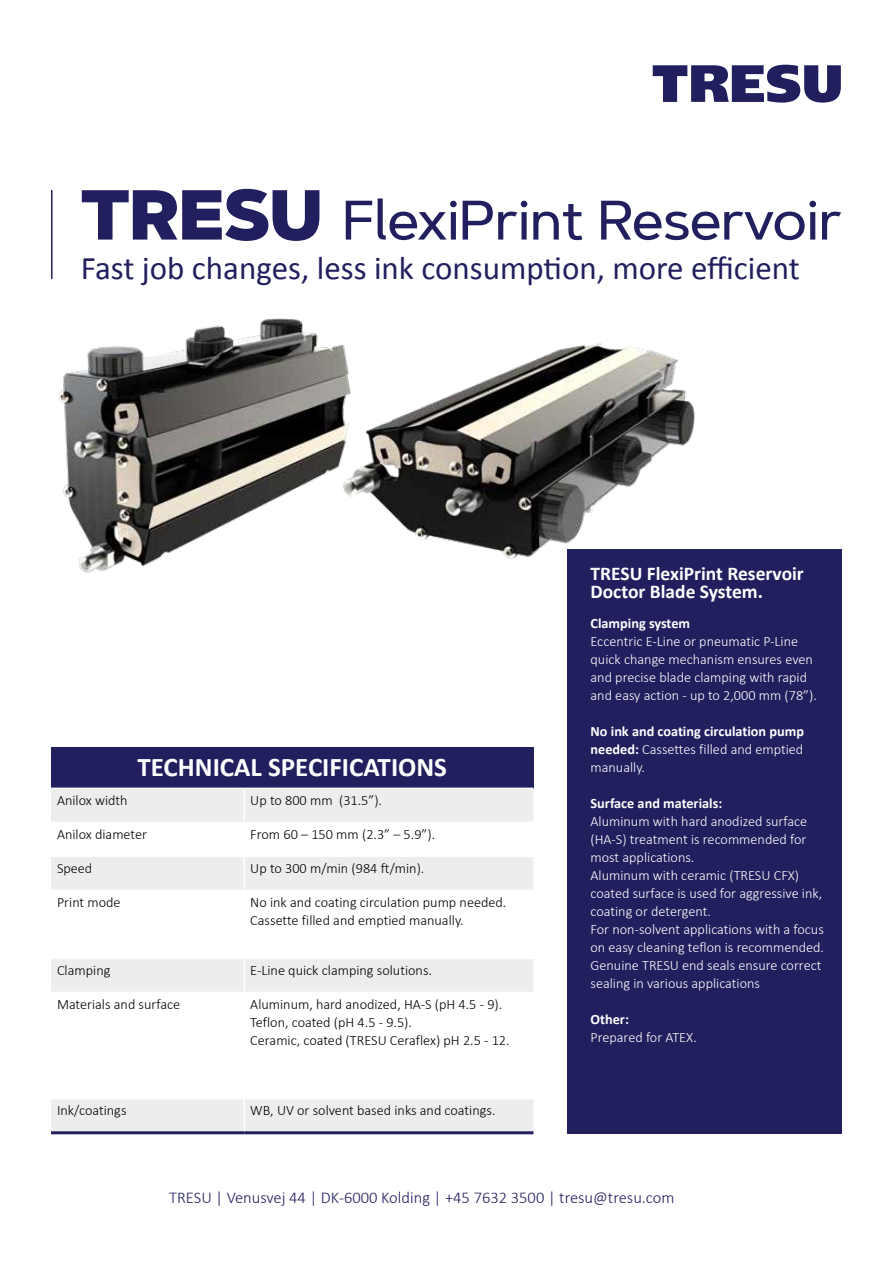
<style>
.page{position:relative;width:893px;height:1263px;background:#fff}
.page>*{position:absolute;margin:0;border:0;box-sizing:border-box;transform-origin:0 0}
.t1{font:500 55.5px "Artegra Sans";letter-spacing:-.02em;color:#211f5e}
.t2{font:33px "Calibri";color:#211f5e}
.t3{font:700 27px "Calibri";color:#fff}
.t4{font:700 19.5px/18px "Calibri";color:#fff}
.t5{font:300 16.5px "Calibri";color:#211f5e}
.t6{font:300 14.25px/18px "Calibri";color:#fff}
.t7{font:300 14.25px/18px "Calibri";color:#000}
.t8{font:700 14.25px/18px "Calibri";color:#fff;text-align:justify}
.t9{font:12.75px "Calibri";color:#fff}
.s1{font-weight:900;font-size:70.5px}
.s2{font-weight:300}
</style>
<div class="page">
<div style="left:567px;top:550px;width:275px;height:584px;background:#211f5e"></div>
<div style="left:51px;top:747px;width:482px;height:41px;background:#211f5e"></div>
<div style="left:51px;top:789px;width:482px;height:342px;background:#ededed"></div>
<svg style="left:51px;top:823px;width:482px;height:275px"></svg>
<hr style="left:244px;top:789px;width:1px;height:33px;background:#fff">
<hr style="left:51px;top:822px;width:193px;height:1px;background:#fff">
<hr style="left:244px;top:822px;width:289px;height:1px;background:#fff">
<hr style="left:244px;top:823px;width:1px;height:33px;background:#fff">
<hr style="left:51px;top:856px;width:193px;height:1px;background:#fff">
<hr style="left:244px;top:856px;width:289px;height:1px;background:#fff">
<hr style="left:244px;top:857px;width:1px;height:33px;background:#fff">
<hr style="left:51px;top:890px;width:193px;height:1px;background:#fff">
<hr style="left:244px;top:890px;width:289px;height:1px;background:#fff">
<hr style="left:244px;top:891px;width:1px;height:67px;background:#fff">
<hr style="left:51px;top:958px;width:193px;height:1px;background:#fff">
<hr style="left:244px;top:958px;width:289px;height:1px;background:#fff">
<hr style="left:244px;top:959px;width:1px;height:33px;background:#fff">
<hr style="left:51px;top:992px;width:193px;height:1px;background:#fff">
<hr style="left:244px;top:992px;width:289px;height:1px;background:#fff">
<hr style="left:244px;top:993px;width:1px;height:105px;background:#fff">
<hr style="left:51px;top:1098px;width:193px;height:1px;background:#fff">
<hr style="left:244px;top:1098px;width:289px;height:1px;background:#fff">
<hr style="left:244px;top:1099px;width:1px;height:32px;background:#fff">
<hr style="left:51px;top:1131px;width:193px;height:3px;background:#211f5e">
<hr style="left:244px;top:1131px;width:289px;height:3px;background:#211f5e">
<svg style="left:653px;top:65px;width:188px;height:38px"></svg>
<hr style="left:51px;top:190px;width:2px;height:89px;background:#211f5e">
<img style="left:59px;top:318px;width:283px;height:255px">
<img style="left:342px;top:342px;width:354px;height:217px">
<h1 class="t1" style="left:81px;top:182px;width:763px"><span class="s1">TRESU</span> FlexiPrint Reservoir</h1>
<h2 class="t2" style="left:81px;top:248px;width:721px">Fast job changes, less ink consumption, more efficient</h2>
<h3 class="t3" style="left:137px;top:750px;width:311px">TECHNICAL SPECIFICATIONS</h3>
<p class="t7" style="left:57px;top:791px;width:72px">Anilox width</p>
<p class="t7" style="left:250px;top:791px;width:133px">Up to 800 mm (31.5”).</p>
<p class="t7" style="left:57px;top:825px;width:92px">Anilox diameter</p>
<p class="t7" style="left:250px;top:825px;width:186px">From 60 – 150 mm (2.3” – 5.9”).</p>
<p class="t7" style="left:57px;top:859px;width:37px">Speed</p>
<p class="t7" style="left:250px;top:859px;width:176px">Up to 300 m/min (984 ft/min).</p>
<p class="t7" style="left:57px;top:893px;width:65px">Print mode</p>
<p class="t7" style="left:250px;top:893px;width:258px">No ink and coating circulation pump needed.<br>Cassette filled and emptied manually.</p>
<p class="t7" style="left:57px;top:961px;width:55px">Clamping</p>
<p class="t7" style="left:250px;top:961px;width:183px">E-Line quick clamping solutions.</p>
<p class="t7" style="left:57px;top:995px;width:125px">Materials and surface</p>
<p class="t7" style="left:250px;top:995px;width:261px">Aluminum, hard anodized, HA-S (pH 4.5 - 9).<br>Teflon, coated (pH 4.5 - 9.5).<br>Ceramic, coated (TRESU Ceraflex) pH 2.5 - 12.</p>
<p class="t7" style="left:57px;top:1101px;width:71px">Ink/coatings</p>
<p class="t7" style="left:250px;top:1101px;width:247px">WB, UV or solvent based inks and coatings.</p>
<h3 class="t4" style="left:590px;top:563px;width:215px">TRESU FlexiPrint Reservoir<br>Doctor Blade System.</h3>
<p class="t8" style="left:590px;top:614px;width:101px">Clamping system</p>
<p class="t6" style="left:590px;top:632px;width:228px">Eccentric E-Line or pneumatic P-Line quick change mechanism ensures even and precise blade clamping with rapid and easy action - up to 2,000 mm (78”).</p>
<p class="t8" style="left:590px;top:722px;width:215px">No ink and coating circulation pump needed: <span class="s2">Cassettes filled and emptied manually.</span></p>
<p class="t8" style="left:590px;top:794px;width:133px">Surface and materials:</p>
<p class="t6" style="left:590px;top:812px;width:235px">Aluminum with hard anodized surface (HA-S) treatment is recommended for most applications.<br>Aluminum with ceramic (TRESU CFX) coated surface is used for aggressive ink, coating or detergent.<br>For non-solvent applications with a focus on easy cleaning teflon is recommended.<br>Genuine TRESU end seals ensure correct sealing in various applications</p>
<p class="t8" style="left:590px;top:1010px;width:40px">Other:</p>
<p class="t6" style="left:590px;top:1028px;width:108px">Prepared for ATEX.</p>
<p class="t9" style="left:702px;top:572px;width:134px">Meet TRESU at Hall 10B41</p>
<p class="t5" style="left:169px;top:1188px;width:507px">TRESU | Venusvej 44 | DK-6000 Kolding | +45 7632 3500 | tresu@tresu.com</p>
</div>
